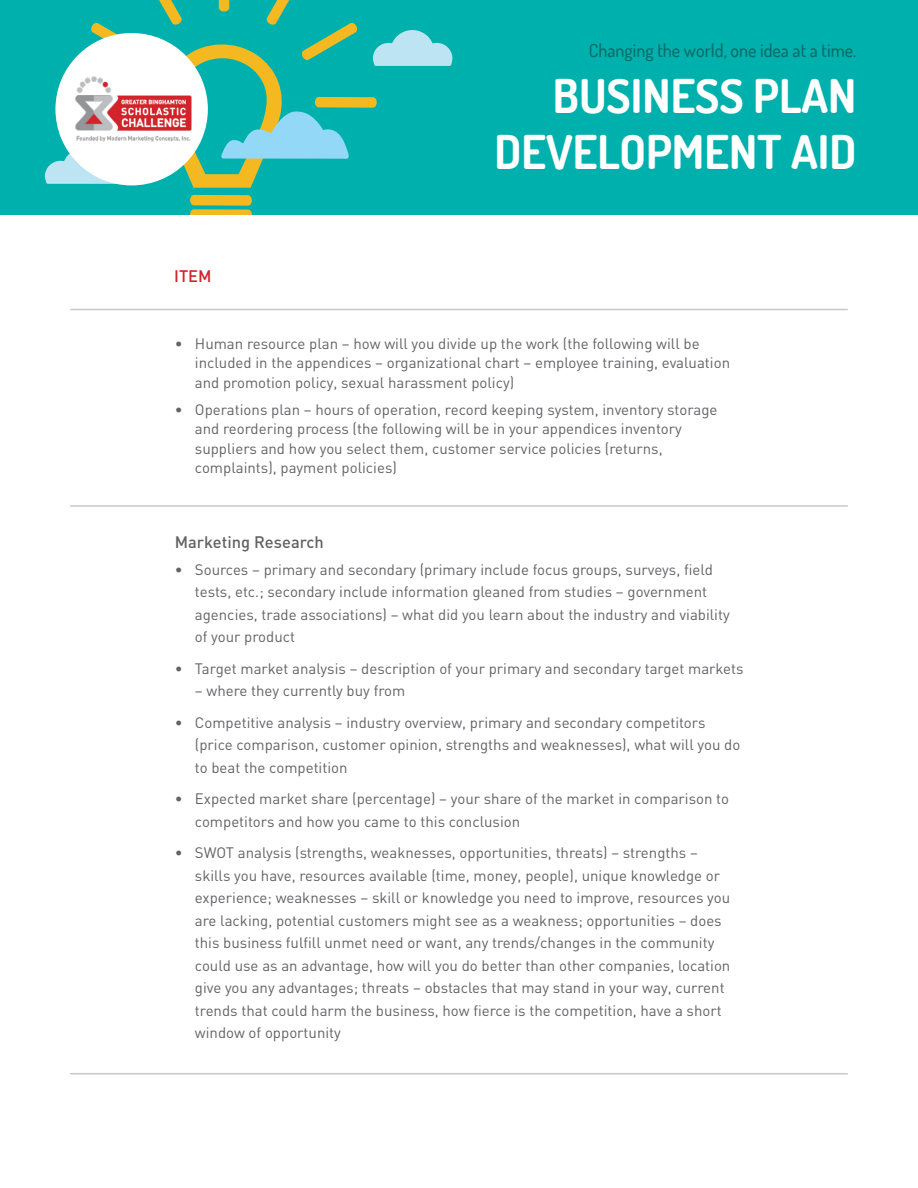
<style>
.page{position:relative;width:918px;height:1188px;background:#fff}
.page>*{position:absolute;margin:0;border:0;box-sizing:border-box;transform-origin:0 0}
.t1{font:700 46.5px "Dosis";color:#fff}
.t2{font:500 18px "Dosis";color:#0a6d6a}
.t3{font:500 16.5px "DIN";color:#636366}
.t4{font:500 16.5px "DIN";color:#d1232a}
.t5{font:15px/22.5px "DIN";color:#636366}
</style>
<div class="page">
<hr style="left:70px;top:309px;width:778px;height:1px;background:#c7c8ca">
<hr style="left:70px;top:505px;width:778px;height:2px;background:#c7c8ca">
<hr style="left:70px;top:1073px;width:778px;height:1px;background:#c7c8ca">
<div style="left:0;top:0;width:918px;height:215px;background:#00b0ad"></div>
<svg style="left:190px;top:195px;width:62px;height:20px"></svg>
<svg style="left:45px;top:0;width:407px;height:188px"></svg>
<div style="left:55px;top:33px;width:153px;height:152px;background:#fff;border-radius:50%"></div>
<img style="left:76px;top:77px;width:115px;height:64px">
<p class="t2" style="left:589px;top:38px;width:269px">Changing the world, one idea at a time.</p>
<p class="t4" style="left:174px;top:266px;width:39px">ITEM</p>
<p class="t1" style="left:553px;top:66px;width:305px">BUSINESS PLAN</p>
<p class="t1" style="left:495px;top:122px;width:363px">DEVELOPMENT AID</p>
<p class="t5" style="left:195px;top:334px;width:537px;line-height:19.5px;text-indent:-20px">• Human resource plan – how will you divide up the work (the following will be included in the appendices – organizational chart – employee training, evaluation and promotion policy, sexual harassment policy)</p>
<p class="t5" style="left:195px;top:400px;width:524px;line-height:19.5px;text-indent:-20px">• Operations plan – hours of operation, record keeping system, inventory storage and reordering process (the following will be in your appendices inventory suppliers and how you select them, customer service policies (returns, complaints), payment policies)</p>
<p class="t3" style="left:175px;top:531px;width:151px">Marketing Research</p>
<p class="t5" style="left:195px;top:558px;width:536px;text-indent:-20px">• Sources – primary and secondary (primary include focus groups, surveys, field tests, etc.; secondary include information gleaned from studies – government agencies, trade associations) – what did you learn about the industry and viability of your product</p>
<p class="t5" style="left:175px;top:657px;width:571px">• Target market analysis – description of your primary and secondary target markets</p>
<p class="t5" style="left:195px;top:680px;width:212px">– where they currently buy from</p>
<p class="t5" style="left:195px;top:711px;width:547px;text-indent:-20px">• Competitive analysis – industry overview, primary and secondary competitors (price comparison, customer opinion, strengths and weaknesses), what will you do to beat the competition</p>
<p class="t5" style="left:195px;top:788px;width:536px;text-indent:-20px">• Expected market share (percentage) – your share of the market in comparison to competitors and how you came to this conclusion</p>
<p class="t5" style="left:195px;top:842px;width:537px;text-indent:-20px">• SWOT analysis (strengths, weaknesses, opportunities, threats) – strengths – skills you have, resources available (time, money, people), unique knowledge or experience; weaknesses – skill or knowledge you need to improve, resources you are lacking, potential customers might see as a weakness; opportunities – does this business fulfill unmet need or want, any trends/changes in the community could use as an advantage, how will you do better than other companies, location give you any advantages; threats – obstacles that may stand in your way, current trends that could harm the business, how fierce is the competition, have a short window of opportunity</p>
</div>
